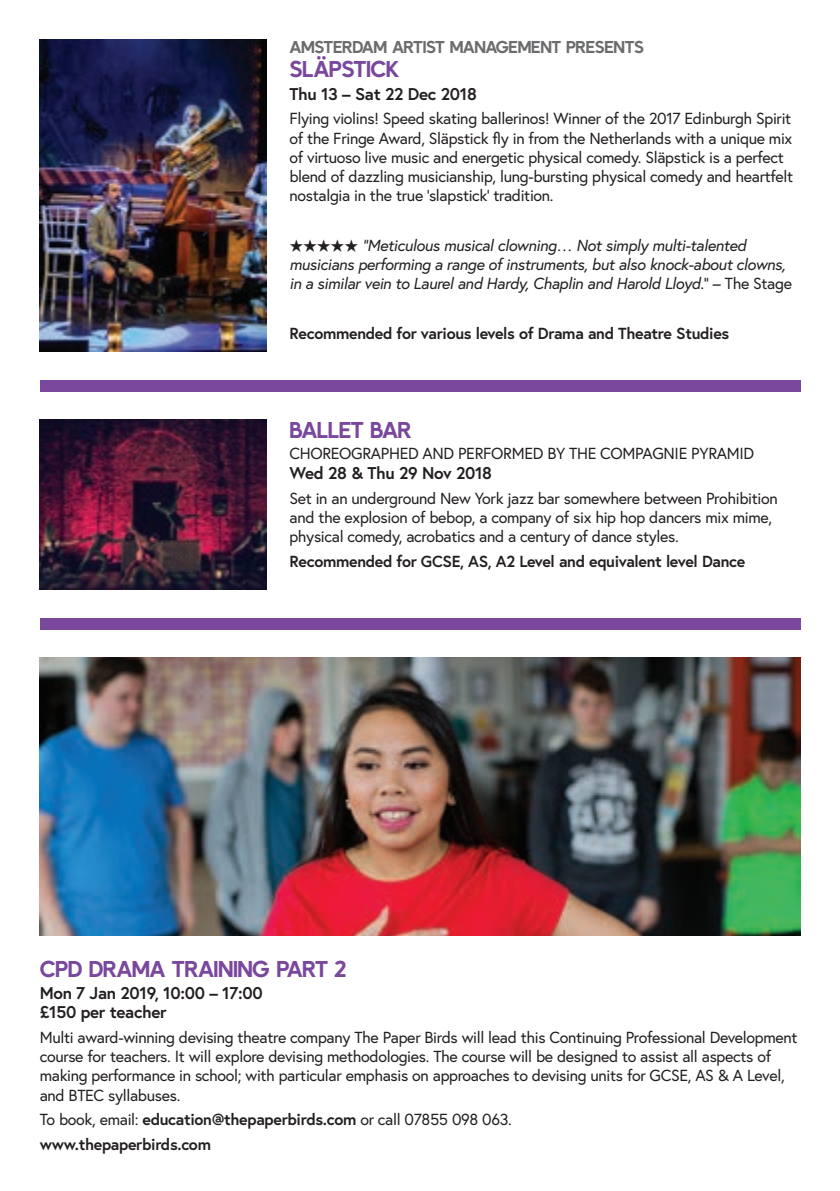
<style>
.page{position:relative;width:840px;height:1191px;background:#fff}
.page>*{position:absolute;margin:0;border:0;box-sizing:border-box;transform-origin:0 0}
.t1{font:24px "HOME New Sans";letter-spacing:-.025em;color:#79479c}
.t2{font:18px "HOME New Sans";letter-spacing:-.025em;color:#6b6c6e}
.t3{font:700 17px/19.2px "Europa";letter-spacing:-.02em;color:#231f20}
.t4{font:16px/19.2px "Europa";letter-spacing:-.02em;color:#231f20}
.t5{font:italic 16px/19.2px "Europa";letter-spacing:-.02em;color:#231f20}
.t6{font:700 16px/24.8px "Europa";letter-spacing:-.02em;color:#231f20}
.s1{font-family:"Koz Min Pr 6 N";font-weight:700;font-style:normal;font-size:14px}
.s2{font-style:normal}
.s3{font-weight:400}
</style>
<div class="page">
<img style="left:40px;top:40px;width:226px;height:311px">
<img style="left:40px;top:657px;width:759px;height:278px">
<img style="left:40px;top:420px;width:226px;height:170px">
<div style="left:40px;top:380px;width:759px;height:11px;background:#79479c"></div>
<div style="left:40px;top:618px;width:759px;height:11px;background:#79479c"></div>
<p class="t2" style="left:289px;top:37px;width:355px">AMSTERDAM ARTIST MANAGEMENT PRESENTS</p>
<h1 class="t1" style="left:289px;top:56px;width:112px">SLÄPSTICK</h1>
<p class="t3" style="left:289px;top:83px;width:189px">Thu 13 – Sat 22 Dec 2018</p>
<p class="t4" style="left:289px;top:109px;width:505px">Flying violins! Speed skating ballerinos! Winner of the 2017 Edinburgh Spirit of the Fringe Award, Släpstick fly in from the Netherlands with a unique mix of virtuoso live music and energetic physical comedy. Släpstick is a perfect blend of dazzling musicianship, lung-bursting physical comedy and heartfelt nostalgia in the true ‘slapstick’ tradition.</p>
<p class="t5" style="left:289px;top:235px;width:504px"><span class="s1">★★★★★</span> “Meticulous musical clowning… Not simply multi-talented musicians performing a range of instruments, but also knock-about clowns, in a similar vein to Laurel and Hardy, Chaplin and Harold Lloyd<span class="s2">.” – The Stage</span></p>
<p class="t6" style="left:289px;top:321px;width:441px">Recommended for various levels of Drama and Theatre Studies</p>
<h1 class="t1" style="left:289px;top:417px;width:124px">BALLET BAR</h1>
<p class="t4" style="left:289px;top:443px;width:466px">CHOREOGRAPHED AND PERFORMED BY THE COMPAGNIE PYRAMID</p>
<p class="t3" style="left:289px;top:463px;width:204px">Wed 28 &amp; Thu 29 Nov 2018</p>
<p class="t4" style="left:289px;top:488px;width:489px">Set in an underground New York jazz bar somewhere between Prohibition and the explosion of bebop, a company of six hip hop dancers mix mime, physical comedy, acrobatics and a century of dance styles.</p>
<p class="t6" style="left:289px;top:548px;width:457px">Recommended for GCSE, AS, A2 Level and equivalent level Dance</p>
<h1 class="t1" style="left:40px;top:955px;width:308px">CPD DRAMA TRAINING PART 2</h1>
<p class="t3" style="left:40px;top:982px;width:224px">Mon 7 Jan 2019, 10:00 – 17:00 £150 per teacher</p>
<p class="t4" style="left:40px;top:1027px;width:759px">Multi award-winning devising theatre company The Paper Birds will lead this Continuing Professional Development course for teachers. It will explore devising methodologies. The course will be designed to assist all aspects of making performance in school; with particular emphasis on approaches to devising units for GCSE, AS &amp; A Level, and BTEC syllabuses.</p>
<p class="t6" style="left:40px;top:1107px;width:473px"><span class="s3">To book, email:</span> education@thepaperbirds.com <span class="s3">or call 07855 098 063. </span>www.thepaperbirds.com</p>
</div>
